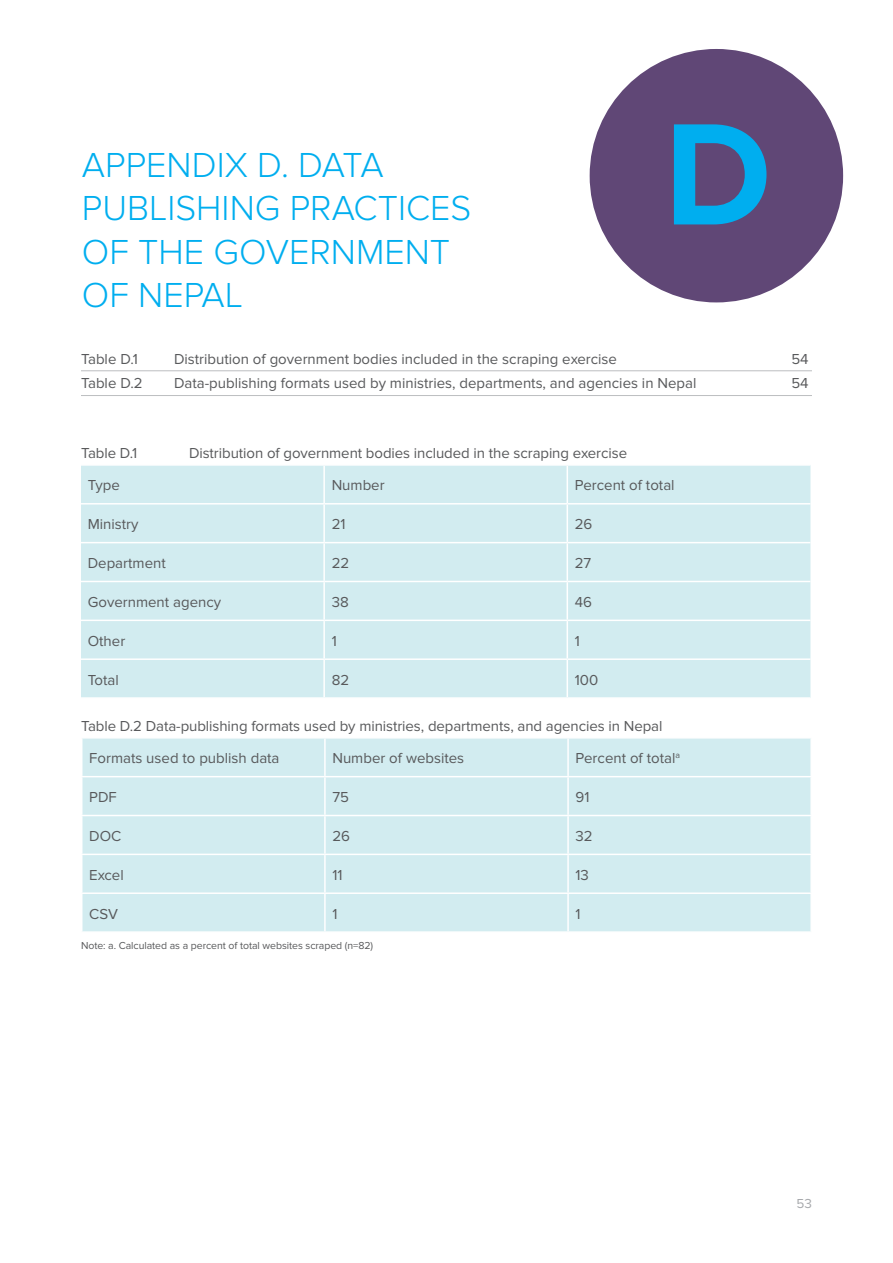
<style>
.page{position:relative;width:893px;height:1263px;background:#fff}
.page>*{position:absolute;margin:0;border:0;box-sizing:border-box;transform-origin:0 0}
.heading_1{font:700 150px "Proxima Nova";color:#00aeef}
.heading_1-2{font:300 36px/43.2px "Proxima Nova";color:#00aeef}
.table_body{font:15px "Proxima Nova";color:#58595b}
.contents{font:15px "Proxima Nova";color:#58595b}
.table_title{font:15px "Proxima Nova";letter-spacing:-.005em;color:#58595b}
.t1{font:13.5px "Proxima Nova";color:#a7a9ac}
.footnotes{font:10.5px "Proxima Nova";letter-spacing:-.005em;color:#58595b}
</style>
<div class="page">
<hr style="left:81px;top:370px;width:731px;height:1px;background:#bcbec0">
<hr style="left:81px;top:395px;width:731px;height:1px;background:#bcbec0">
<div style="left:81px;top:466px;width:729px;height:231px;background:#d2ecf0"></div>
<hr style="left:323px;top:466px;width:2px;height:37px;background:#fff">
<hr style="left:567px;top:466px;width:1px;height:37px;background:#fff">
<hr style="left:81px;top:503px;width:243px;height:1px;background:#fff">
<hr style="left:324px;top:503px;width:243px;height:1px;background:#fff">
<hr style="left:323px;top:504px;width:2px;height:38px;background:#fff">
<hr style="left:567px;top:503px;width:243px;height:1px;background:#fff">
<hr style="left:567px;top:504px;width:1px;height:38px;background:#fff">
<hr style="left:81px;top:542px;width:243px;height:1px;background:#fff">
<hr style="left:324px;top:542px;width:243px;height:1px;background:#fff">
<hr style="left:323px;top:543px;width:2px;height:38px;background:#fff">
<hr style="left:567px;top:542px;width:243px;height:1px;background:#fff">
<hr style="left:567px;top:543px;width:1px;height:38px;background:#fff">
<hr style="left:81px;top:581px;width:243px;height:1px;background:#fff">
<hr style="left:324px;top:581px;width:243px;height:1px;background:#fff">
<hr style="left:323px;top:582px;width:2px;height:38px;background:#fff">
<hr style="left:567px;top:581px;width:243px;height:1px;background:#fff">
<hr style="left:567px;top:582px;width:1px;height:38px;background:#fff">
<hr style="left:81px;top:620px;width:243px;height:1px;background:#fff">
<hr style="left:324px;top:620px;width:243px;height:1px;background:#fff">
<hr style="left:323px;top:621px;width:2px;height:37px;background:#fff">
<hr style="left:567px;top:620px;width:243px;height:1px;background:#fff">
<hr style="left:567px;top:621px;width:1px;height:37px;background:#fff">
<hr style="left:81px;top:658px;width:243px;height:2px;background:#fff">
<hr style="left:324px;top:658px;width:243px;height:2px;background:#fff">
<hr style="left:323px;top:660px;width:2px;height:37px;background:#fff">
<hr style="left:567px;top:658px;width:243px;height:2px;background:#fff">
<hr style="left:567px;top:660px;width:1px;height:37px;background:#fff">
<div style="left:82px;top:738px;width:728px;height:193px;background:#d2ecf0"></div>
<hr style="left:324px;top:738px;width:2px;height:38px;background:#fff">
<hr style="left:567px;top:738px;width:2px;height:38px;background:#fff">
<hr style="left:81px;top:776px;width:244px;height:1px;background:#fff">
<hr style="left:325px;top:776px;width:243px;height:1px;background:#fff">
<hr style="left:324px;top:777px;width:2px;height:38px;background:#fff">
<hr style="left:568px;top:776px;width:244px;height:1px;background:#fff">
<hr style="left:567px;top:777px;width:2px;height:38px;background:#fff">
<hr style="left:81px;top:815px;width:244px;height:1px;background:#fff">
<hr style="left:325px;top:815px;width:243px;height:1px;background:#fff">
<hr style="left:324px;top:816px;width:2px;height:38px;background:#fff">
<hr style="left:568px;top:815px;width:244px;height:1px;background:#fff">
<hr style="left:567px;top:816px;width:2px;height:38px;background:#fff">
<hr style="left:81px;top:854px;width:244px;height:1px;background:#fff">
<hr style="left:325px;top:854px;width:243px;height:1px;background:#fff">
<hr style="left:324px;top:855px;width:2px;height:37px;background:#fff">
<hr style="left:568px;top:854px;width:244px;height:1px;background:#fff">
<hr style="left:567px;top:855px;width:2px;height:37px;background:#fff">
<hr style="left:81px;top:892px;width:244px;height:2px;background:#fff">
<hr style="left:325px;top:892px;width:243px;height:2px;background:#fff">
<hr style="left:324px;top:894px;width:2px;height:37px;background:#fff">
<hr style="left:568px;top:892px;width:244px;height:2px;background:#fff">
<hr style="left:567px;top:894px;width:2px;height:37px;background:#fff">
<div style="left:590px;top:49px;width:253px;height:253px;background:#604776;border-radius:50%"></div>
<p class="heading_1-2" style="left:82px;top:144px;width:391px">APPENDIX D. DATA<br>PUBLISHING PRACTICES<br>OF THE GOVERNMENT<br>OF NEPAL</p>
<p class="heading_1" style="left:664px;top:88px;width:109px">D</p>
<p class="contents" style="left:81px;top:350px;width:58px">Table D.1</p>
<p class="contents" style="left:174px;top:350px;width:445px">Distribution of government bodies included in the scraping exercise</p>
<p class="contents" style="left:791px;top:350px;width:19px">54</p>
<p class="contents" style="left:81px;top:375px;width:63px">Table D.2</p>
<p class="contents" style="left:174px;top:375px;width:524px">Data-publishing formats used by ministries, departments, and agencies in Nepal</p>
<p class="contents" style="left:791px;top:375px;width:19px">54</p>
<p class="table_title" style="left:81px;top:445px;width:58px">Table D.1</p>
<p class="table_title" style="left:189px;top:445px;width:440px">Distribution of government bodies included in the scraping exercise</p>
<p class="table_body" style="left:88px;top:477px;width:34px">Type</p>
<p class="table_body" style="left:332px;top:477px;width:55px">Number</p>
<p class="table_body" style="left:575px;top:477px;width:101px">Percent of total</p>
<p class="table_body" style="left:88px;top:515px;width:52px">Ministry</p>
<p class="table_body" style="left:332px;top:515px;width:15px">21</p>
<p class="table_body" style="left:575px;top:515px;width:19px">26</p>
<p class="table_body" style="left:88px;top:554px;width:80px">Department</p>
<p class="table_body" style="left:332px;top:554px;width:19px">22</p>
<p class="table_body" style="left:575px;top:554px;width:18px">27</p>
<p class="table_body" style="left:88px;top:593px;width:135px">Government agency</p>
<p class="table_body" style="left:332px;top:593px;width:19px">38</p>
<p class="table_body" style="left:575px;top:593px;width:19px">46</p>
<p class="table_body" style="left:88px;top:632px;width:39px">Other</p>
<p class="table_body" style="left:332px;top:632px;width:7px">1</p>
<p class="table_body" style="left:575px;top:632px;width:7px">1</p>
<p class="table_body" style="left:88px;top:671px;width:33px">Total</p>
<p class="table_body" style="left:332px;top:671px;width:19px">82</p>
<p class="table_body" style="left:575px;top:671px;width:25px">100</p>
<p class="table_title" style="left:81px;top:717px;width:583px">Table D.2 Data-publishing formats used by ministries, departments, and agencies in Nepal</p>
<p class="table_body" style="left:89px;top:749px;width:192px">Formats used to publish data</p>
<p class="table_body" style="left:332px;top:749px;width:133px">Number of websites</p>
<p class="table_body" style="left:576px;top:749px;width:106px">Percent of total<sup>a</sup></p>
<p class="table_body" style="left:89px;top:788px;width:29px">PDF</p>
<p class="table_body" style="left:332px;top:788px;width:18px">75</p>
<p class="table_body" style="left:576px;top:788px;width:15px">91</p>
<p class="table_body" style="left:89px;top:827px;width:34px">DOC</p>
<p class="table_body" style="left:332px;top:827px;width:19px">26</p>
<p class="table_body" style="left:576px;top:827px;width:19px">32</p>
<p class="table_body" style="left:89px;top:866px;width:36px">Excel</p>
<p class="table_body" style="left:332px;top:866px;width:12px">11</p>
<p class="table_body" style="left:576px;top:866px;width:15px">13</p>
<p class="table_body" style="left:89px;top:905px;width:30px">CSV</p>
<p class="table_body" style="left:332px;top:905px;width:7px">1</p>
<p class="table_body" style="left:576px;top:905px;width:7px">1</p>
<p class="footnotes" style="left:81px;top:939px;width:294px">Note: a. Calculated as a percent of total websites scraped (n=82)</p>
<p class="t1" style="left:796px;top:1195px;width:17px">53</p>
</div>
